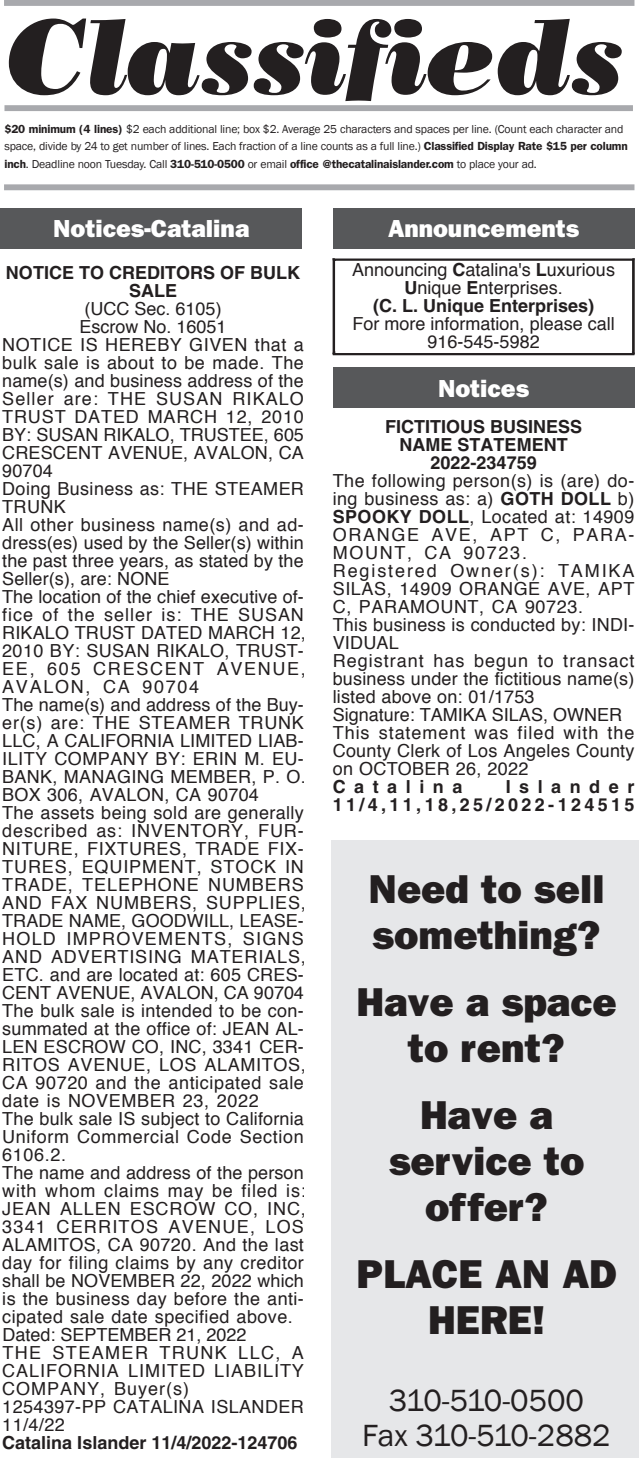
<style>
.page{position:relative;width:639px;height:1458px;background:#fff}
.page>*{position:absolute;margin:0;border:0;box-sizing:border-box;transform-origin:0 0}
.t1{font:italic 106.2px "Bodoni Poster";letter-spacing:-.01em;color:#231f20}
.t2{font:800 40.5px/46.4px "Franklin Gothic";color:#231f20;text-align:center}
.t3{font:31.5px/35.6px "Franklin Gothic";letter-spacing:-.025em;color:#231f20;text-align:center}
.t4{font:800 24.75px "Franklin Gothic";color:#fff}
.t5{font:18px/18px "Helvetica";letter-spacing:.025em;color:#231f20}
.t6{font:18px "Helvetica";letter-spacing:.005em;color:#231f20}
.t7{font:18px/18px "Helvetica";color:#231f20;text-align:center}
.t8{font:18px "Helvetica";letter-spacing:.05em;color:#231f20}
.t9{font:700 18px/18px "Helvetica";color:#231f20;text-align:center}
.t10{font:18px "Helvetica";letter-spacing:.045em;color:#231f20}
.t11{font:18px "Helvetica";letter-spacing:.055em;color:#231f20}
.t12{font:18px "Helvetica";letter-spacing:.07em;color:#231f20}
.t13{font:18px "Helvetica";letter-spacing:.095em;color:#231f20}
.t14{font:700 18px/18px "Helvetica";letter-spacing:.185em;color:#231f20;text-align:right}
.t15{font:18px "Helvetica";letter-spacing:.06em;color:#231f20}
.t16{font:18px "Helvetica";letter-spacing:.08em;color:#231f20}
.t17{font:700 18px "Helvetica";letter-spacing:.47em;color:#231f20}
.t18{font:11.7px/17.8px "Franklin Gothic";letter-spacing:-.015em;color:#231f20}
.s1{font-weight:600}
.s2{font-weight:700}
</style>
<div class="page">
<div style="left:4px;top:105px;width:629px;height:6px;background:#a8a9ad"></div>
<div style="left:4px;top:184px;width:630px;height:6px;background:#a8a9ad"></div>
<div style="left:4px;top:0;width:630px;height:6px;background:#a8a9ad"></div>
<div style="left:332px;top:840px;width:307px;height:618px;background:#e6e7e9"></div>
<div style="left:0;top:208px;width:302px;height:40px;background:#57585a"></div>
<div style="left:333px;top:208px;width:301px;height:40px;background:#57585a"></div>
<div style="left:333px;top:259px;width:301px;height:96px;border:2px solid #231f20"></div>
<div style="left:333px;top:368px;width:301px;height:40px;background:#57585a"></div>
<h1 class="t1" style="left:4px;top:-7px;width:622px">Classifieds</h1>
<p class="t18" style="left:4px;top:120px;width:624px"><span class="s1">$20 minimum (4 lines)</span> $2 each additional line; box $2. Average 25 characters and spaces per line. (Count each character and space, divide by 24 to get number of lines. Each fraction of a line counts as a full line.) <span class="s1">Classified Display Rate $15 per column inch</span>. Deadline noon Tuesday. Call <span class="s1">310-510-0500</span> or email <span class="s1">office @thecatalinaislander.com</span> to place your ad.</p>
<h3 class="t4" style="left:53px;top:214px;width:198px">Notices-Catalina</h3>
<p class="t9" style="left:6px;top:263px;width:296px">NOTICE TO CREDITORS OF BULK<br>SALE</p>
<p class="t7" style="left:84px;top:299px;width:139px">(UCC Sec. 6105)</p>
<p class="t7" style="left:79px;top:317px;width:149px">Escrow No. 16051</p>
<p class="t5" style="left:2px;top:335px;width:303px">NOTICE IS HEREBY GIVEN that a</p>
<p class="t5" style="left:2px;top:353px;width:303px">bulk sale is about to be made. The</p>
<p class="t6" style="left:2px;top:365px;width:303px">name(s) and business address of the</p>
<p class="t15" style="left:2px;top:383px;width:303px">Seller are: THE SUSAN RIKALO</p>
<p class="t10" style="left:2px;top:401px;width:303px">TRUST DATED MARCH 12, 2010</p>
<p class="t7" style="left:2px;top:425px;width:303px">BY: SUSAN RIKALO, TRUSTEE, 605</p>
<p class="t5" style="left:2px;top:443px;width:303px">CRESCENT AVENUE, AVALON, CA</p>
<p class="t5" style="left:2px;top:461px;width:52px">90704</p>
<p class="t5" style="left:2px;top:479px;width:303px">Doing Business as: THE STEAMER</p>
<p class="t5" style="left:2px;top:497px;width:65px">TRUNK</p>
<p class="t5" style="left:2px;top:515px;width:303px">All other business name(s) and ad-</p>
<p class="t6" style="left:2px;top:527px;width:303px">dress(es) used by the Seller(s) within</p>
<p class="t6" style="left:2px;top:545px;width:303px">the past three years, as stated by the</p>
<p class="t6" style="left:2px;top:563px;width:169px">Seller(s), are: NONE</p>
<p class="t6" style="left:2px;top:581px;width:303px">The location of the chief executive of-</p>
<p class="t11" style="left:2px;top:599px;width:303px">fice of the seller is: THE SUSAN</p>
<p class="t5" style="left:2px;top:623px;width:305px">RIKALO TRUST DATED MARCH 12,</p>
<p class="t5" style="left:2px;top:641px;width:303px">2010 BY: SUSAN RIKALO, TRUST-</p>
<p class="t13" style="left:2px;top:653px;width:305px">EE, 605 CRESCENT AVENUE,</p>
<p class="t13" style="left:2px;top:671px;width:198px">AVALON, CA 90704</p>
<p class="t6" style="left:2px;top:689px;width:303px">The name(s) and address of the Buy-</p>
<p class="t10" style="left:2px;top:707px;width:303px">er(s) are: THE STEAMER TRUNK</p>
<p class="t5" style="left:2px;top:731px;width:303px">LLC, A CALIFORNIA LIMITED LIAB-</p>
<p class="t5" style="left:2px;top:749px;width:303px">ILITY COMPANY BY: ERIN M. EU-</p>
<p class="t5" style="left:2px;top:767px;width:305px">BANK, MANAGING MEMBER, P. O.</p>
<p class="t5" style="left:2px;top:785px;width:258px">BOX 306, AVALON, CA 90704</p>
<p class="t5" style="left:2px;top:803px;width:303px">The assets being sold are generally</p>
<p class="t8" style="left:2px;top:815px;width:303px">described as: INVENTORY, FUR-</p>
<p class="t5" style="left:2px;top:839px;width:303px">NITURE, FIXTURES, TRADE FIX-</p>
<p class="t8" style="left:2px;top:851px;width:303px">TURES, EQUIPMENT, STOCK IN</p>
<p class="t8" style="left:2px;top:869px;width:303px">TRADE, TELEPHONE NUMBERS</p>
<p class="t10" style="left:2px;top:887px;width:305px">AND FAX NUMBERS, SUPPLIES,</p>
<p class="t6" style="left:2px;top:905px;width:303px">TRADE NAME, GOODWILL, LEASE-</p>
<p class="t12" style="left:2px;top:923px;width:303px">HOLD IMPROVEMENTS, SIGNS</p>
<p class="t8" style="left:2px;top:941px;width:305px">AND ADVERTISING MATERIALS,</p>
<p class="t5" style="left:2px;top:965px;width:303px">ETC. and are located at: 605 CRES-</p>
<p class="t7" style="left:2px;top:983px;width:303px">CENT AVENUE, AVALON, CA 90704</p>
<p class="t5" style="left:2px;top:1001px;width:303px">The bulk sale is intended to be con-</p>
<p class="t5" style="left:2px;top:1019px;width:303px">summated at the office of: JEAN AL-</p>
<p class="t5" style="left:2px;top:1037px;width:303px">LEN ESCROW CO, INC, 3341 CER-</p>
<p class="t5" style="left:2px;top:1055px;width:305px">RITOS AVENUE, LOS ALAMITOS,</p>
<p class="t5" style="left:2px;top:1073px;width:303px">CA 90720 and the anticipated sale</p>
<p class="t5" style="left:2px;top:1091px;width:258px">date is NOVEMBER 23, 2022</p>
<p class="t5" style="left:2px;top:1109px;width:303px">The bulk sale IS subject to California</p>
<p class="t5" style="left:2px;top:1127px;width:303px">Uniform Commercial Code Section</p>
<p class="t5" style="left:2px;top:1145px;width:65px">6106.2.</p>
<p class="t6" style="left:2px;top:1157px;width:303px">The name and address of the person</p>
<p class="t10" style="left:2px;top:1175px;width:305px">with whom claims may be filed is:</p>
<p class="t8" style="left:2px;top:1193px;width:305px">JEAN ALLEN ESCROW CO, INC,</p>
<p class="t12" style="left:2px;top:1211px;width:303px">3341 CERRITOS AVENUE, LOS</p>
<p class="t5" style="left:2px;top:1235px;width:303px">ALAMITOS, CA 90720. And the last</p>
<p class="t5" style="left:2px;top:1253px;width:303px">day for filing claims by any creditor</p>
<p class="t6" style="left:2px;top:1265px;width:303px">shall be NOVEMBER 22, 2022 which</p>
<p class="t5" style="left:2px;top:1289px;width:303px">is the business day before the anti-</p>
<p class="t5" style="left:2px;top:1307px;width:292px">cipated sale date specified above.</p>
<p class="t7" style="left:2px;top:1325px;width:246px">Dated: SEPTEMBER 21, 2022</p>
<p class="t16" style="left:2px;top:1337px;width:303px">THE STEAMER TRUNK LLC, A</p>
<p class="t11" style="left:2px;top:1355px;width:303px">CALIFORNIA LIMITED LIABILITY</p>
<p class="t11" style="left:2px;top:1373px;width:188px">COMPANY, Buyer(s)</p>
<p class="t5" style="left:2px;top:1397px;width:303px">1254397-PP CATALINA ISLANDER</p>
<p class="t5" style="left:2px;top:1415px;width:64px">11/4/22</p>
<p class="t9" style="left:2px;top:1433px;width:297px">Catalina Islander 11/4/2022-124706</p>
<h3 class="t4" style="left:388px;top:214px;width:193px">Announcements</h3>
<p class="t7" style="left:352px;top:260px;width:264px">Announcing <span class="s2">C</span>atalina's <span class="s2">L</span>uxurious<br><span class="s2">U</span>nique <span class="s2">E</span>nterprises.<br><span class="s2">(C. L. Unique Enterprises)</span></p>
<p class="t7" style="left:352px;top:314px;width:264px">For more information, please call<br>916-545-5982</p>
<h3 class="t4" style="left:438px;top:374px;width:93px">Notices</h3>
<p class="t9" style="left:385px;top:418px;width:199px">FICTITIOUS BUSINESS<br>NAME STATEMENT<br>2022-234759</p>
<p class="t5" style="left:333px;top:471px;width:303px">The following person(s) is (are) do&shy;ing business as: a) <span class="s2">GOTH DOLL</span> b)<br><span class="s2">SPOOKY DOLL</span>, Located at: 14909<br>ORANGE AVE, APT C, PARA-<br>MOUNT, CA 90723.<br>Registered Owner(s): TAMIKA<br>SILAS, 14909 ORANGE AVE, APT<br>C, PARAMOUNT, CA 90723.<br>This business is conducted by: INDI-<br>VIDUAL<br>Registrant has begun to transact business under the fictitious name(s) listed above on: 01/1753<br>Signature: TAMIKA SILAS, OWNER<br>This statement was filed with the<br>County Clerk of Los Angeles County on OCTOBER 26, 2022</p>
<p class="t17" style="left:333px;top:776px;width:131px">Catalina</p>
<p class="t14" style="left:333px;top:778px;width:303px">Islander<br>11/4,11,18,25/2022-124515</p>
<h2 class="t2" style="left:368px;top:866px;width:237px;text-align:left">Need to sell something?</h2>
<h2 class="t2" style="left:356px;top:979px;width:262px">Have a space to rent?</h2>
<h2 class="t2" style="left:389px;top:1092px;width:197px">Have a service to offer?</h2>
<h2 class="t2" style="left:356px;top:1251px;width:262px">PLACE AN AD<br>HERE!</h2>
<h3 class="t3" style="left:362px;top:1383px;width:250px">310-510-0500<br>Fax 310-510-2882</h3>
</div>
